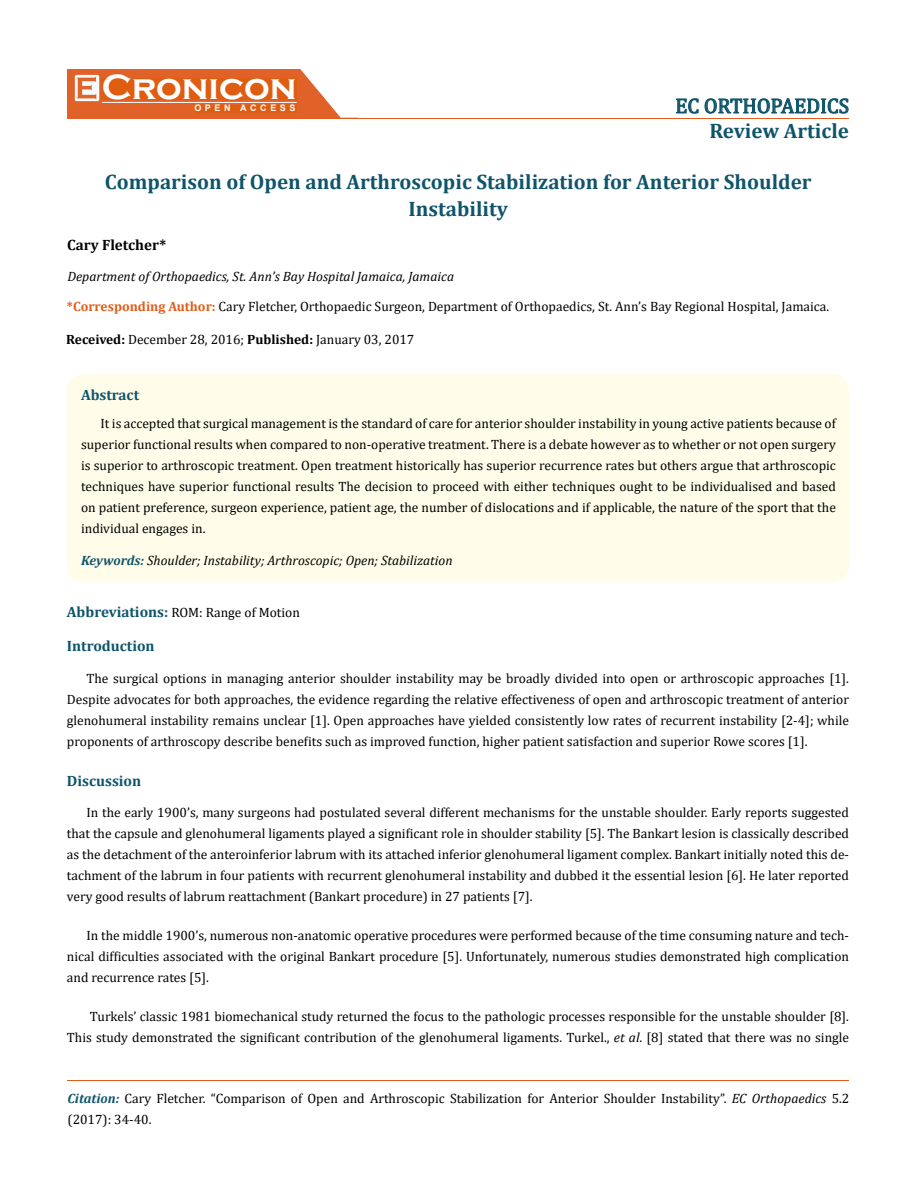
<style>
.page{position:relative;width:917px;height:1190px;background:#fff}
.page>*{position:absolute;margin:0;border:0;box-sizing:border-box;transform-origin:0 0}
.t1{font:700 36px "Copperplate Gothic";color:#fff}
.t2{font:700 21px/27px "Cambria";color:#0e546a;text-align:center}
.t3{font:21px "Cambria";color:#0e546a}
.t4{font:700 15px "Cambria";color:#0e546a}
.t5{font:700 15px "Cambria";color:#000}
.t6{font:13.5px/21px "Cambria";color:#000;text-align:justify}
.t7{font:italic 13.5px "Cambria";color:#000}
.t8{font:700 9px "Arial";letter-spacing:.4em;color:#fff}
.s1{font-weight:700;color:#e05d1a}
.s2{font-weight:700}
.s3{font-weight:700;color:#0e546a}
.s4{font-weight:700;font-size:15px;color:#0e546a}
.s5{font-style:italic}
.s6{font-weight:700;font-style:italic;color:#0e546a}
</style>
<div class="page">
<div style="left:67px;top:70px;width:290px;height:49px;background:#e06228"></div>
<svg style="left:300px;top:69px;width:58px;height:49px"></svg>
<img style="left:75px;top:75px;width:24px;height:26px">
<div style="left:102px;top:79px;width:195px;height:21px;background:#df5d11"></div>
<div style="left:194px;top:105px;width:103px;height:7px;background:#df5d11"></div>
<svg style="left:676px;top:98px;width:172px;height:16px"></svg>
<hr style="left:102px;top:102px;width:194px;height:1px;background:#fff">
<hr style="left:279px;top:118px;width:569px;height:1px;background:#e05d1a">
<hr style="left:67px;top:1080px;width:782px;height:1px;background:#e05d1a">
<div style="left:67px;top:374px;width:782px;height:208px;background:#fffde9;border-radius:18px"></div>
<h1 class="t1" style="left:102px;top:68px;width:196px">Cronicon</h1>
<p class="t8" style="left:194px;top:102px;width:103px">OPEN ACCESS</p>
<h2 class="t3" style="left:675px;top:93px;width:175px">EC ORTHOPAEDICS</h2>
<h2 class="t2" style="left:709px;top:116px;width:141px">Review Article</h2>
<h2 class="t2" style="left:105px;top:167px;width:708px">Comparison of Open and Arthroscopic Stabilization for Anterior Shoulder<br>Instability</h2>
<p class="t5" style="left:67px;top:234px;width:100px">Cary Fletcher*</p>
<p class="t7" style="left:67px;top:266px;width:388px">Department of Orthopaedics, St. Ann’s Bay Hospital Jamaica, Jamaica</p>
<p class="t6" style="left:67px;top:295px;width:763px"><span class="s1">*Corresponding Author:</span> Cary Fletcher, Orthopaedic Surgeon, Department of Orthopaedics, St. Ann’s Bay Regional Hospital, Jamaica.</p>
<p class="t6" style="left:66px;top:329px;width:350px"><span class="s2">Received:</span> December 28, 2016; <span class="s2">Published:</span> January 03, 2017</p>
<p class="t4" style="left:81px;top:385px;width:60px">Abstract</p>
<p class="t6" style="left:81px;top:412px;width:756px;text-indent:19px">It is accepted that surgical management is the standard of care for anterior shoulder instability in young active patients because of superior functional results when compared to non-operative treatment. There is a debate however as to whether or not open surgery is superior to arthroscopic treatment. Open treatment historically has superior recurrence rates but others argue that arthroscopic techniques have superior functional results The decision to proceed with either techniques ought to be individualised and based on patient preference, surgeon experience, patient age, the number of dislocations and if applicable, the nature of the sport that the individual engages in.</p>
<p class="t7" style="left:81px;top:551px;width:373px"><span class="s3">Keywords:</span> Shoulder; Instability; Arthroscopic; Open; Stabilization</p>
<p class="t6" style="left:67px;top:601px;width:234px"><span class="s4">Abbreviations:</span> ROM: Range of Motion</p>
<p class="t4" style="left:67px;top:635px;width:89px">Introduction</p>
<p class="t6" style="left:67px;top:667px;width:783px;text-indent:19px">The surgical options in managing anterior shoulder instability may be broadly divided into open or arthroscopic approaches [1].<br>Despite advocates for both approaches, the evidence regarding the relative effectiveness of open and arthroscopic treatment of anterior glenohumeral instability remains unclear [1]. Open approaches have yielded consistently low rates of recurrent instability [2-4]; while proponents of arthroscopy describe benefits such as improved function, higher patient satisfaction and superior Rowe scores [1].</p>
<p class="t4" style="left:67px;top:770px;width:76px">Discussion</p>
<p class="t6" style="left:67px;top:802px;width:783px;text-indent:19px">In the early 1900’s, many surgeons had postulated several different mechanisms for the unstable shoulder. Early reports suggested that the capsule and glenohumeral ligaments played a significant role in shoulder stability [5]. The Bankart lesion is classically described as the detachment of the anteroinferior labrum with its attached inferior glenohumeral ligament complex. Bankart initially noted this de&shy;tachment of the labrum in four patients with recurrent glenohumeral instability and dubbed it the essential lesion [6]. He later reported very good results of labrum reattachment (Bankart procedure) in 27 patients [7].</p>
<p class="t6" style="left:67px;top:924px;width:783px;text-indent:19px">In the middle 1900’s, numerous non-anatomic operative procedures were performed because of the time consuming nature and tech&shy;nical difficulties associated with the original Bankart procedure [5]. Unfortunately, numerous studies demonstrated high complication and recurrence rates [5].</p>
<p class="t6" style="left:67px;top:1005px;width:783px;text-align:right">Turkels’ classic 1981 biomechanical study returned the focus to the pathologic processes responsible for the unstable shoulder [8].<br>This study demonstrated the significant contribution of the glenohumeral ligaments. Turkel., <span class="s5">et al</span>. [8] stated that there was no single</p>
<p class="t6" style="left:67px;top:1087px;width:783px"><span class="s6">Citation:</span> Cary Fletcher. “Comparison of Open and Arthroscopic Stabilization for Anterior Shoulder Instability”. <span class="s5">EC Orthopaedics</span> 5.2 (2017): 34-40.</p>
</div>
